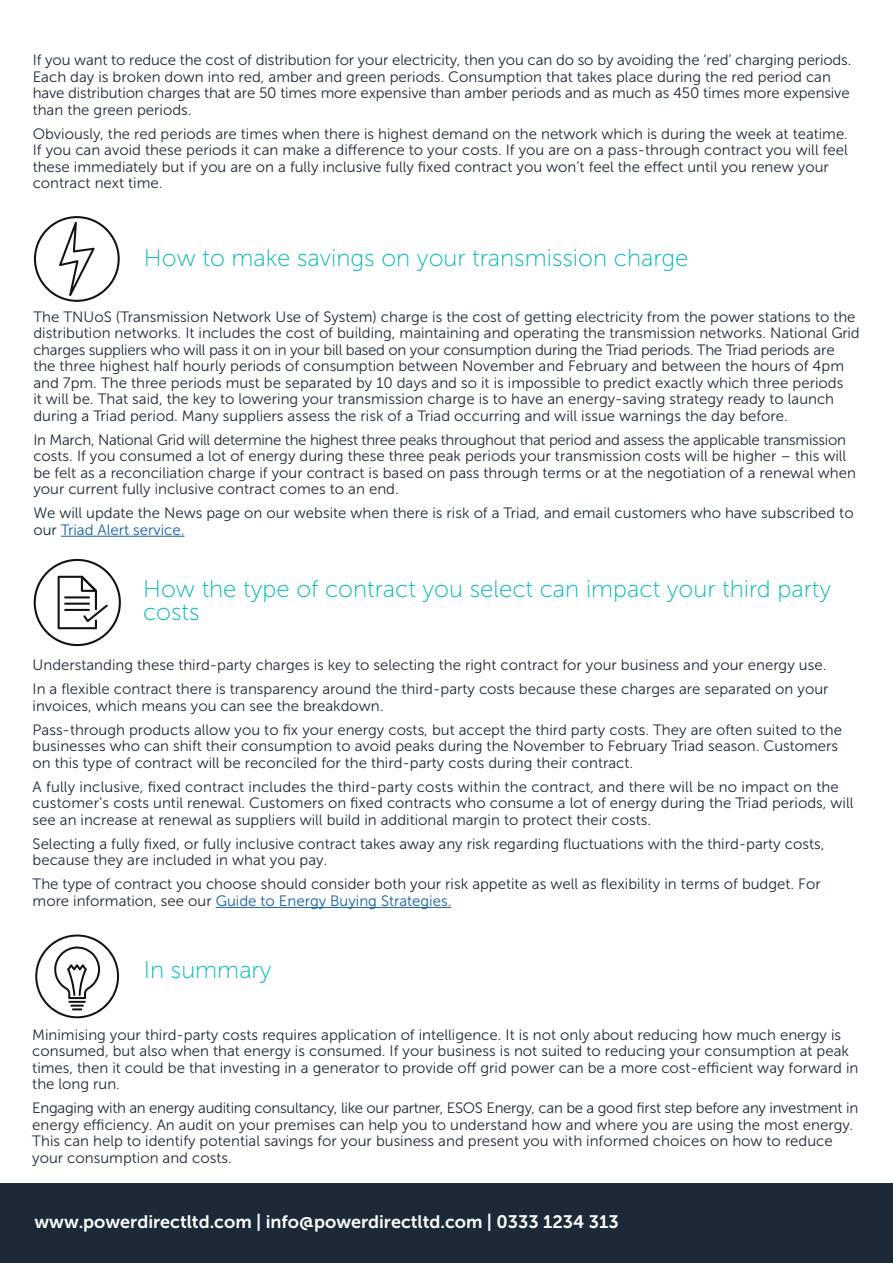
<style>
.page{position:relative;width:893px;height:1263px;background:#fff}
.page>*{position:absolute;margin:0;border:0;box-sizing:border-box;transform-origin:0 0}
.t1{font:24px/22.5px "Museo Sans 100";color:#00b5b3}
.t2{font:18px "Museo Sans 700";color:#fff}
.t3{font:15px/16.5px "Museo Sans 300";color:#1c2a38}
.s1{color:#175d9e}
</style>
<div class="page">
<div style="left:0;top:1183px;width:893px;height:80px;background:#1c2a38"></div>
<hr style="left:61px;top:536px;width:124px;height:1px;background:#175d9e">
<svg style="left:34px;top:216px;width:86px;height:86px"></svg>
<hr style="left:216px;top:907px;width:235px;height:1px;background:#175d9e">
<svg style="left:34px;top:559px;width:87px;height:87px"></svg>
<svg style="left:35px;top:934px;width:84px;height:84px"></svg>
<p class="t3" style="left:33px;top:52px;width:820px">If you want to reduce the cost of distribution for your electricity, then you can do so by avoiding the ‘red’ charging periods.<br>Each day is broken down into red, amber and green periods. Consumption that takes place during the red period can have distribution charges that are 50 times more expensive than amber periods and as much as 450 times more expensive than the green periods.</p>
<p class="t3" style="left:33px;top:125px;width:817px">Obviously, the red periods are times when there is highest demand on the network which is during the week at teatime.<br>If you can avoid these periods it can make a difference to your costs. If you are on a pass-through contract you will feel these immediately but if you are on a fully inclusive fully fixed contract you won’t feel the effect until you renew your contract next time.</p>
<p class="t1" style="left:144px;top:247px;width:546px">How to make savings on your transmission charge</p>
<p class="t3" style="left:33px;top:308px;width:828px">The TNUoS (Transmission Network Use of System) charge is the cost of getting electricity from the power stations to the distribution networks. It includes the cost of building, maintaining and operating the transmission networks. National Grid charges suppliers who will pass it on in your bill based on your consumption during the Triad periods. The Triad periods are the three highest half hourly periods of consumption between November and February and between the hours of 4pm and 7pm. The three periods must be separated by 10 days and so it is impossible to predict exactly which three periods<br>it will be. That said, the key to lowering your transmission charge is to have an energy-saving strategy ready to launch during a Triad period. Many suppliers assess the risk of a Triad occurring and will issue warnings the day before.</p>
<p class="t3" style="left:33px;top:431px;width:824px">In March, National Grid will determine the highest three peaks throughout that period and assess the applicable transmission costs. If you consumed a lot of energy during these three peak periods your transmission costs will be higher – this will be felt as a reconciliation charge if your contract is based on pass through terms or at the negotiation of a renewal when your current fully inclusive contract comes to an end.</p>
<p class="t3" style="left:33px;top:505px;width:822px">We will update the News page on our website when there is risk of a Triad, and email customers who have subscribed to our <span class="s1">Triad Alert service.</span></p>
<p class="t1" style="left:143px;top:578px;width:689px">How the type of contract you select can impact your third party costs</p>
<p class="t3" style="left:33px;top:657px;width:795px">Understanding these third-party charges is key to selecting the right contract for your business and your energy use.</p>
<p class="t3" style="left:33px;top:681px;width:797px">In a flexible contract there is transparency around the third-party costs because these charges are separated on your invoices, which means you can see the breakdown.</p>
<p class="t3" style="left:33px;top:722px;width:811px">Pass-through products allow you to fix your energy costs, but accept the third party costs. They are often suited to the businesses who can shift their consumption to avoid peaks during the November to February Triad season. Customers on this type of contract will be reconciled for the third-party costs during their contract.</p>
<p class="t3" style="left:33px;top:779px;width:822px">A fully inclusive, fixed contract includes the third-party costs within the contract, and there will be no impact on the customer’s costs until renewal. Customers on fixed contracts who consume a lot of energy during the Triad periods, will see an increase at renewal as suppliers will build in additional margin to protect their costs.</p>
<p class="t3" style="left:33px;top:836px;width:793px">Selecting a fully fixed, or fully inclusive contract takes away any risk regarding fluctuations with the third-party costs, because they are included in what you pay.</p>
<p class="t3" style="left:33px;top:876px;width:789px">The type of contract you choose should consider both your risk appetite as well as flexibility in terms of budget. For more information, see our <span class="s1">Guide to Energy Buying Strategies.</span></p>
<p class="t1" style="left:144px;top:959px;width:129px">In summary</p>
<p class="t3" style="left:32px;top:1026px;width:828px">Minimising your third-party costs requires application of intelligence. It is not only about reducing how much energy is consumed, but also when that energy is consumed. If your business is not suited to reducing your consumption at peak times, then it could be that investing in a generator to provide off grid power can be a more cost-efficient way forward in the long run.</p>
<p class="t3" style="left:32px;top:1100px;width:828px">Engaging with an energy auditing consultancy, like our partner, ESOS Energy, can be a good first step before any investment in energy efficiency. An audit on your premises can help you to understand how and where you are using the most energy.<br>This can help to identify potential savings for your business and present you with informed choices on how to reduce your consumption and costs.</p>
<p class="t2" style="left:35px;top:1211px;width:586px">www.powerdirectltd.com | info@powerdirectltd.com | 0333 1234 313</p>
</div>
